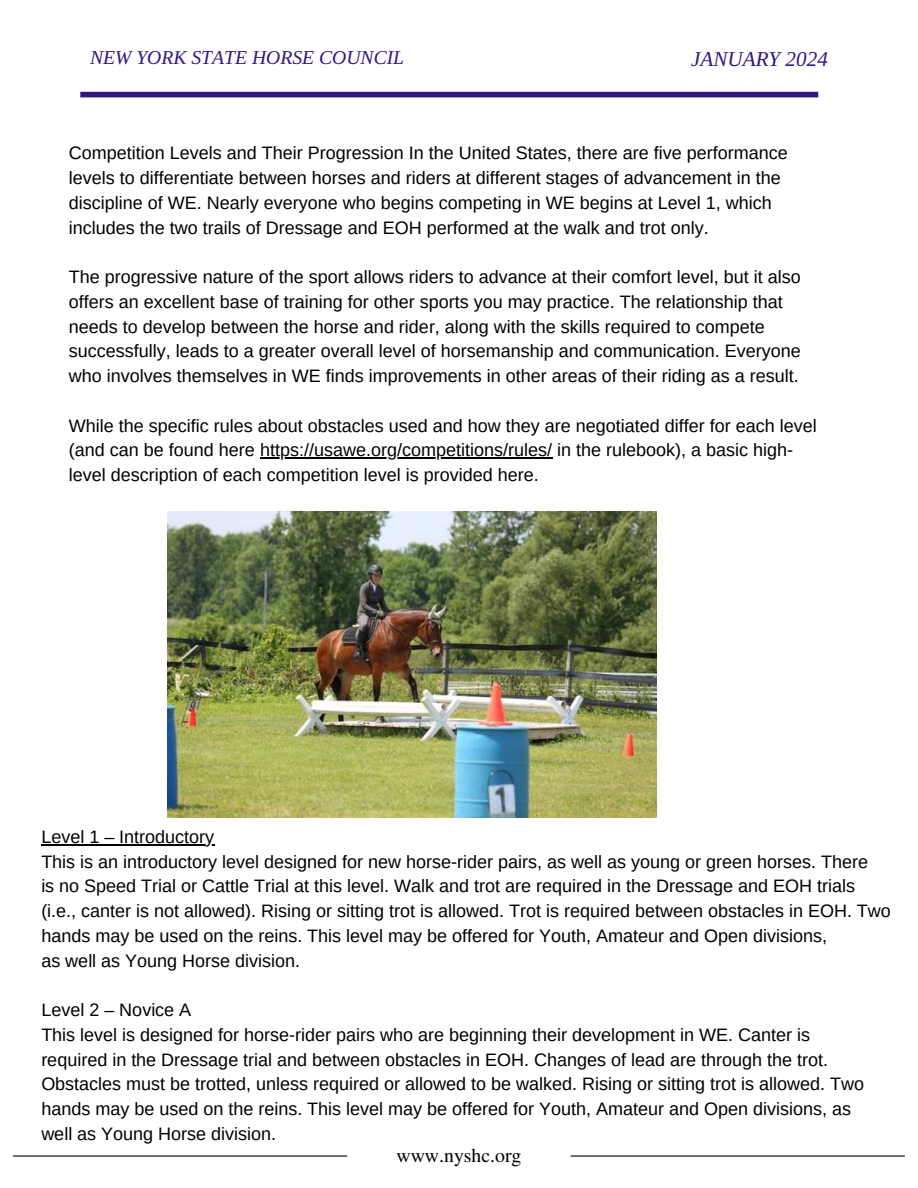
<style>
.page{position:relative;width:918px;height:1188px;background:#fff}
.page>*{position:absolute;margin:0;border:0;box-sizing:border-box;transform-origin:0 0}
.t1{font:italic 21.15px "Libra Serif Modern";color:#331684}
.t2{font:19.8px "Te X Gyre Termes";color:#000}
.t3{font:italic 19.65px "Libra Serif Modern";color:#331684}
.t4{font:18px/24.8px "Arimo";color:#000}
</style>
<div class="page">
<hr style="left:13px;top:1155px;width:334px;height:2px;background:#000">
<hr style="left:571px;top:1155px;width:334px;height:2px;background:#000">
<div style="left:80px;top:92px;width:738px;height:5px;background:#331684"></div>
<img style="left:168px;top:512px;width:488px;height:306px">
<hr style="left:260px;top:457px;width:292px;height:2px;background:#000">
<hr style="left:41px;top:844px;width:173px;height:1px;background:#000">
<p class="t3" style="left:90px;top:46px;width:316px">NEW YORK STATE HORSE COUNCIL</p>
<p class="t1" style="left:691px;top:47px;width:138px">JANUARY 2024</p>
<p class="t4" style="left:69px;top:141px;width:720px">Competition Levels and Their Progression In the United States, there are five performance levels to differentiate between horses and riders at different stages of advancement in the discipline of WE. Nearly everyone who begins competing in WE begins at Level 1, which includes the two trails of Dressage and EOH performed at the walk and trot only.</p>
<p class="t4" style="left:69px;top:264px;width:733px">The progressive nature of the sport allows riders to advance at their comfort level, but it also offers an excellent base of training for other sports you may practice. The relationship that needs to develop between the horse and rider, along with the skills required to compete successfully, leads to a greater overall level of horsemanship and communication. Everyone who involves themselves in WE finds improvements in other areas of their riding as a result.</p>
<p class="t4" style="left:69px;top:413px;width:749px">While the specific rules about obstacles used and how they are negotiated differ for each level (and can be found here https://usawe.org/competitions/rules/ in the rulebook), a basic high&shy;level description of each competition level is provided here.</p>
<p class="t4" style="left:41px;top:824px;width:851px">Level 1 – Introductory<br>This is an introductory level designed for new horse-rider pairs, as well as young or green horses. There<br>is no Speed Trial or Cattle Trial at this level. Walk and trot are required in the Dressage and EOH trials (i.e., canter is not allowed). Rising or sitting trot is allowed. Trot is required between obstacles in EOH. Two hands may be used on the reins. This level may be offered for Youth, Amateur and Open divisions,<br>as well as Young Horse division.</p>
<p class="t4" style="left:41px;top:998px;width:824px">Level 2 – Novice A<br>This level is designed for horse-rider pairs who are beginning their development in WE. Canter is required in the Dressage trial and between obstacles in EOH. Changes of lead are through the trot.<br>Obstacles must be trotted, unless required or allowed to be walked. Rising or sitting trot is allowed. Two hands may be used on the reins. This level may be offered for Youth, Amateur and Open divisions, as well as Young Horse division.</p>
<p class="t2" style="left:396px;top:1142px;width:127px">www.nyshc.org</p>
</div>
